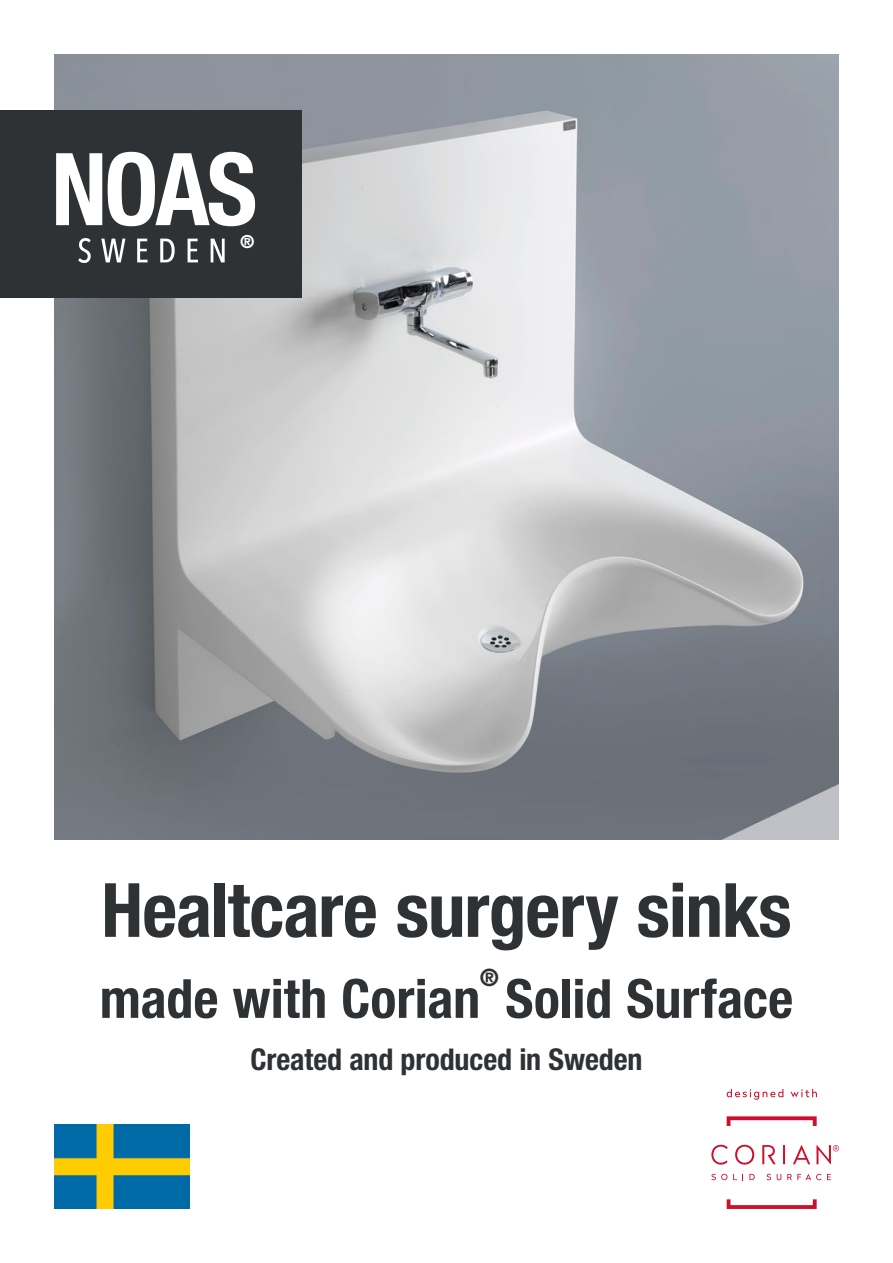
<style>
.page{position:relative;width:893px;height:1263px;background:#fff}
.page>*{position:absolute;margin:0;border:0;box-sizing:border-box;transform-origin:0 0}
.t1{font:700 condensed 75px "Helvetica Neue";letter-spacing:-.01em;color:#2f3235}
.t2{font:700 condensed 54px "Helvetica Neue";color:#2f3235}
.t3{font:700 condensed 30px "Helvetica Neue";letter-spacing:-.005em;color:#2f3235}
.t4{font:700 condensed 24px "Helvetica Neue";color:#2f3235}
.t5{font:700 condensed 18px "Helvetica Neue";color:#fff}
</style>
<div class="page">
<img style="left:54px;top:54px;width:785px;height:785px">
<div style="left:0;top:111px;width:302px;height:187px;background:#2f3235"></div>
<svg style="left:78px;top:238px;width:13px;height:25px"></svg>
<svg style="left:101px;top:239px;width:24px;height:23px"></svg>
<svg style="left:137px;top:239px;width:11px;height:23px"></svg>
<svg style="left:160px;top:239px;width:15px;height:23px"></svg>
<svg style="left:188px;top:239px;width:10px;height:23px"></svg>
<svg style="left:211px;top:239px;width:14px;height:23px"></svg>
<svg style="left:56px;top:153px;width:46px;height:72px"></svg>
<svg style="left:108px;top:152px;width:147px;height:74px"></svg>
<img style="left:54px;top:1124px;width:136px;height:85px">
<svg style="left:727px;top:1199px;width:90px;height:10px"></svg>
<svg style="left:727px;top:1116px;width:90px;height:10px"></svg>
<svg style="left:711px;top:1145px;width:128px;height:19px"></svg>
<svg style="left:711px;top:1174px;width:16px;height:6px"></svg>
<svg style="left:733px;top:1174px;width:10px;height:6px"></svg>
<svg style="left:749px;top:1174px;width:6px;height:6px"></svg>
<svg style="left:767px;top:1174px;width:4px;height:6px"></svg>
<svg style="left:777px;top:1174px;width:4px;height:6px"></svg>
<svg style="left:787px;top:1174px;width:34px;height:6px"></svg>
<svg style="left:827px;top:1174px;width:4px;height:6px"></svg>
<svg style="left:727px;top:1089px;width:56px;height:11px"></svg>
<svg style="left:791px;top:1089px;width:26px;height:8px"></svg>
<p class="t5" style="left:240px;top:227px;width:16px">®</p>
<h1 class="t1" style="left:101px;top:848px;width:692px">Healtcare surgery sinks</h1>
<p class="t2" style="left:100px;top:954px;width:382px">made with Corian</p>
<p class="t4" style="left:480px;top:958px;width:21px">®</p>
<p class="t2" style="left:505px;top:954px;width:289px">Solid Surface</p>
<p class="t3" style="left:250px;top:1035px;width:394px">Created and produced in Sweden</p>
</div>
